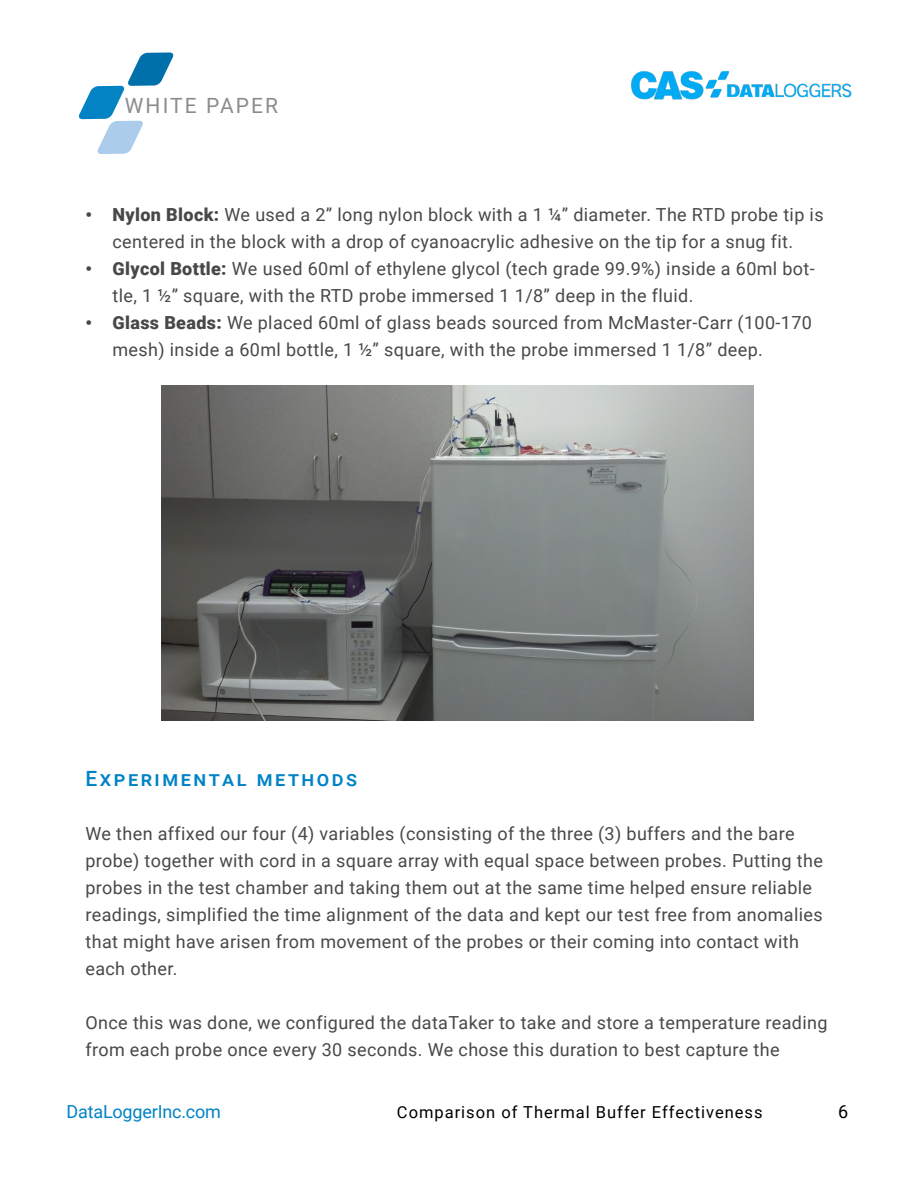
<style>
.page{position:relative;width:918px;height:1188px;background:#fff}
.page>*{position:absolute;margin:0;border:0;box-sizing:border-box;transform-origin:0 0}
.t1{font:500 21px "Roboto";letter-spacing:.12em;color:#0083c6}
.t2{font:21px "Roboto";letter-spacing:.1em;color:#8a8c8e}
.t3{font:18px/27px "Roboto";letter-spacing:.02em;color:#48484a}
.t4{font:18px "Roboto";letter-spacing:-.01em;color:#0083c6}
.t5{font:18px "Roboto";color:#000}
.t6{font:16.5px "Roboto";letter-spacing:.06em;color:#000}
.s1{font-weight:900}
</style>
<div class="page">
<img style="left:632px;top:71px;width:219px;height:29px">
<svg style="left:79px;top:52px;width:95px;height:102px"></svg>
<img style="left:161px;top:386px;width:593px;height:334px">
<p class="t2" style="left:125px;top:90px;width:155px">WHITE PAPER</p>
<p class="t3" style="left:86px;top:200px;width:740px;text-align:center"><span class="s1">• Nylon Block:</span> We used a 2” long nylon block with a 1 ¼” diameter. The RTD probe tip is centered in the block with a drop of cyanoacrylic adhesive on the tip for a snug fit.</p>
<p class="t3" style="left:112px;top:254px;width:704px;text-indent:-27px"><span class="s1">• Glycol Bottle:</span> We used 60ml of ethylene glycol (tech grade 99.9%) inside a 60ml bot&shy;tle, 1 ½” square, with the RTD probe immersed 1 1/8” deep in the fluid.</p>
<p class="t3" style="left:112px;top:308px;width:701px;text-indent:-27px"><span class="s1">• Glass Beads:</span> We placed 60ml of glass beads sourced from McMaster-Carr (100-170 mesh) inside a 60ml bottle, 1 ½” square, with the probe immersed 1 1/8” deep.</p>
<p class="t1" style="left:86px;top:764px;width:273px">Experimental methods</p>
<p class="t3" style="left:86px;top:819px;width:739px">We then affixed our four (4) variables (consisting of the three (3) buffers and the bare probe) together with cord in a square array with equal space between probes. Putting the probes in the test chamber and taking them out at the same time helped ensure reliable readings, simplified the time alignment of the data and kept our test free from anomalies that might have arisen from movement of the probes or their coming into contact with each other.</p>
<p class="t3" style="left:86px;top:1008px;width:744px">Once this was done, we configured the dataTaker to take and store a temperature reading from each probe once every 30 seconds. We chose this duration to best capture the</p>
<p class="t4" style="left:66px;top:1099px;width:156px">DataLoggerInc.com</p>
<p class="t6" style="left:397px;top:1101px;width:367px">Comparison of Thermal Buffer Effectiveness</p>
<p class="t5" style="left:838px;top:1099px;width:12px">6</p>
</div>
